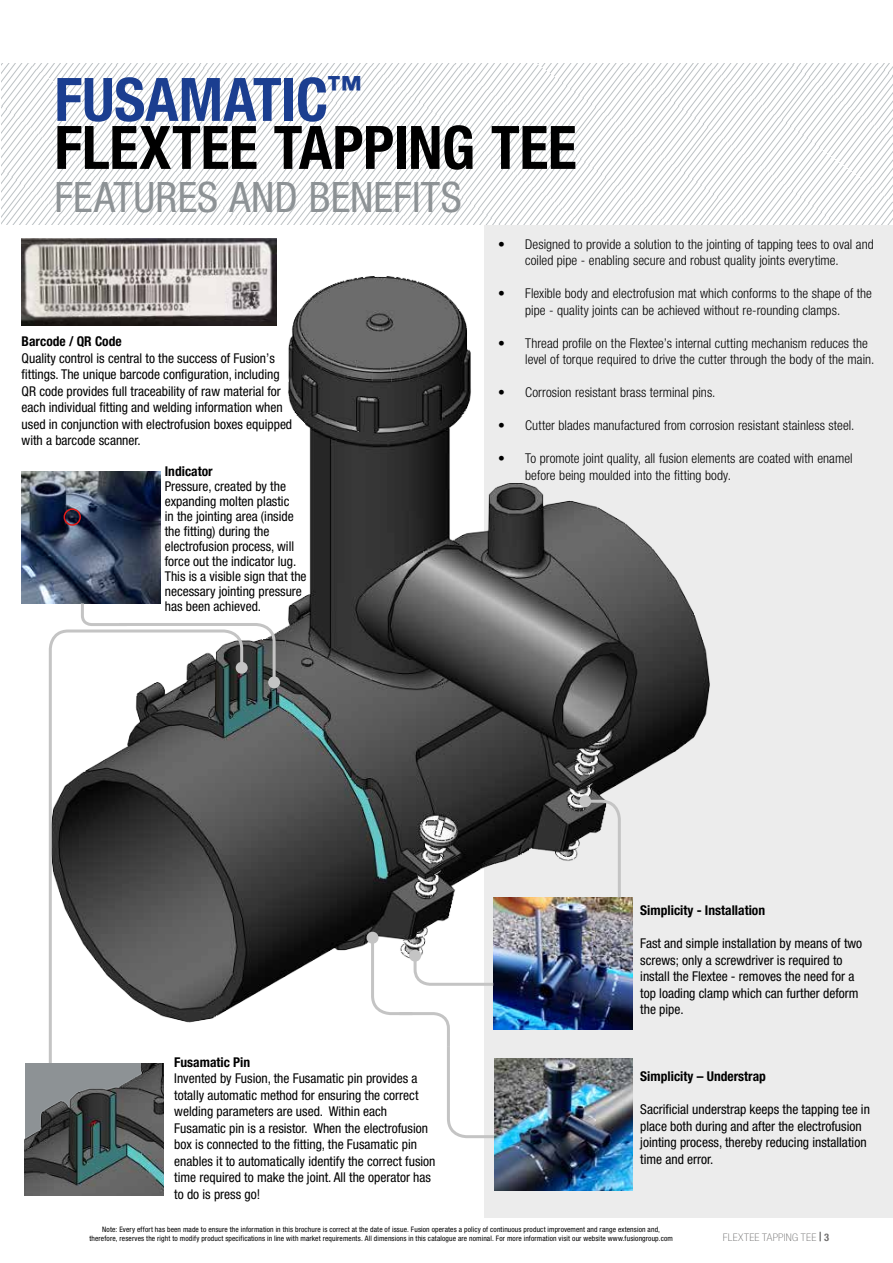
<style>
.page{position:relative;width:893px;height:1263px;background:#fff}
.page>*{position:absolute;margin:0;border:0;box-sizing:border-box;transform-origin:0 0}
.t1{font:700 condensed 60px/48px "Helvetica Neue LT Pro";letter-spacing:-.005em;color:#000}
.t2{font:condensed 42px "Helvetica Neue LT Pro";letter-spacing:.005em;color:#8d9295}
.t3{font:condensed 13.5px/16.5px "Helvetica Neue LT Pro";color:#000}
.t4{font:300 condensed 13.5px/16.5px "Helvetica Neue LT Pro";letter-spacing:.005em;color:#000;text-align:center}
.t5{font:700 condensed 13.5px "Helvetica Neue LT Pro";color:#000}
.t6{font:100 condensed 10.5px "Helvetica Neue LT Pro";letter-spacing:.02em;color:#706f6f;scale:1.1 1}
.t7{font:condensed 7.5px/9px "Helvetica Neue LT Pro";letter-spacing:.02em;color:#000;text-align:center}
.s1{color:#1b3e90}
.s2{font-family:"Times New Roman";font-weight:700;font-stretch:normal;color:#000}
.s3{font-weight:700}
</style>
<div class="page">
<div style="left:485px;top:225px;width:408px;height:993px;background:#ececec"></div>
<img style="left:44px;top:268px;width:666px;height:761px">
<svg style="left:1px;top:64px;width:892px;height:160px"></svg>
<svg style="left:47px;top:628px;width:198px;height:435px"></svg>
<hr style="left:0;top:64px;width:1px;height:161px;background:#bfbfbf">
<img style="left:493px;top:897px;width:139px;height:132px">
<img style="left:22px;top:239px;width:254px;height:86px">
<svg style="left:582px;top:798px;width:40px;height:102px"></svg>
<div style="left:579px;top:795px;width:12px;height:12px;background:#c4c4c4;border-radius:50%"></div>
<img style="left:25px;top:1063px;width:139px;height:132px">
<img style="left:494px;top:1058px;width:139px;height:132px">
<img style="left:22px;top:472px;width:139px;height:131px">
<div style="left:367px;top:932px;width:12px;height:12px;background:#c4c4c4;border-radius:50%"></div>
<svg style="left:370px;top:935px;width:127px;height:205px"></svg>
<div style="left:64px;top:508px;width:17px;height:18px;border:2px solid #e41b18;border-radius:50%"></div>
<div style="left:268px;top:676px;width:12px;height:12px;background:#c4c4c4;border-radius:50%"></div>
<svg style="left:79px;top:600px;width:198px;height:85px"></svg>
<h1 class="t1" style="left:54px;top:75px;width:524px"><span class="s1">FUSAMATIC</span><sup>™<br></sup>FLEXTEE TAPPING TEE</h1>
<h2 class="t2" style="left:54px;top:173px;width:409px">FEATURES AND BENEFITS</h2>
<p class="t5" style="left:22px;top:333px;width:102px">Barcode / QR Code</p>
<p class="t3" style="left:22px;top:350px;width:272px">Quality control is central to the success of Fusion’s fittings. The unique barcode configuration, including QR code provides full traceability of raw material for each individual fitting and welding information when used in conjunction with electrofusion boxes equipped with a barcode scanner.</p>
<p class="t5" style="left:165px;top:463px;width:49px">Indicator</p>
<p class="t3" style="left:165px;top:479px;width:143px;line-height:15px">Pressure, created by the expanding molten plastic<br>in the jointing area (inside the fitting) during the electrofusion process, will force out the indicator lug.<br>This is a visible sign that the necessary jointing pressure has been achieved.</p>
<p class="t4" style="left:498px;top:235px;width:377px">• Designed to provide a solution to the jointing of tapping tees to oval and coiled pipe - enabling secure and robust quality joints everytime.</p>
<p class="t4" style="left:498px;top:285px;width:375px">• Flexible body and electrofusion mat which conforms to the shape of the pipe - quality joints can be achieved without re-rounding clamps.</p>
<p class="t4" style="left:525px;top:334px;width:351px;text-align:left;text-indent:-27px">• Thread profile on the Flextee’s internal cutting mechanism reduces the level of torque required to drive the cutter through the body of the main.</p>
<p class="t4" style="left:498px;top:384px;width:219px">• Corrosion resistant brass terminal pins.</p>
<p class="t4" style="left:498px;top:417px;width:358px">• Cutter blades manufactured from corrosion resistant stainless steel.</p>
<p class="t4" style="left:525px;top:450px;width:329px;text-align:left;text-indent:-27px">• To promote joint quality, all fusion elements are coated with enamel before being moulded into the fitting body.</p>
<p class="t5" style="left:640px;top:902px;width:126px">Simplicity - Installation</p>
<p class="t3" style="left:640px;top:935px;width:223px">Fast and simple installation by means of two screws; only a screwdriver is required to install the Flextee - removes the need for a top loading clamp which can further deform the pipe.</p>
<p class="t5" style="left:174px;top:1053px;width:77px">Fusamatic Pin</p>
<p class="t3" style="left:174px;top:1070px;width:263px">Invented by Fusion, the Fusamatic pin provides a totally automatic method for ensuring the correct welding parameters are used. Within each Fusamatic pin is a resistor. When the electrofusion box is connected to the fitting, the Fusamatic pin enables it to automatically identify the correct fusion time required to make the joint. All the operator has to do is press go!</p>
<p class="t5" style="left:640px;top:1068px;width:127px">Simplicity – Understrap</p>
<p class="t3" style="left:640px;top:1101px;width:231px">Sacrificial understrap keeps the tapping tee in place both during and after the electrofusion jointing process, thereby reducing installation time and error.</p>
<p class="t7" style="left:89px;top:1225px;width:585px">Note: Every effort has been made to ensure the information in this brochure is correct at the date of issue. Fusion operates a policy of continuous product improvement and range extension and, therefore, reserves the right to modify product specifications in line with market requirements. All dimensions in this catalogue are nominal. For more information visit our website www.fusiongroup.com</p>
<p class="t6" style="left:723px;top:1231px;width:98px">FLEXTEE TAPPING TEE <span class="s2">|</span> <span class="s3">3</span></p>
</div>
